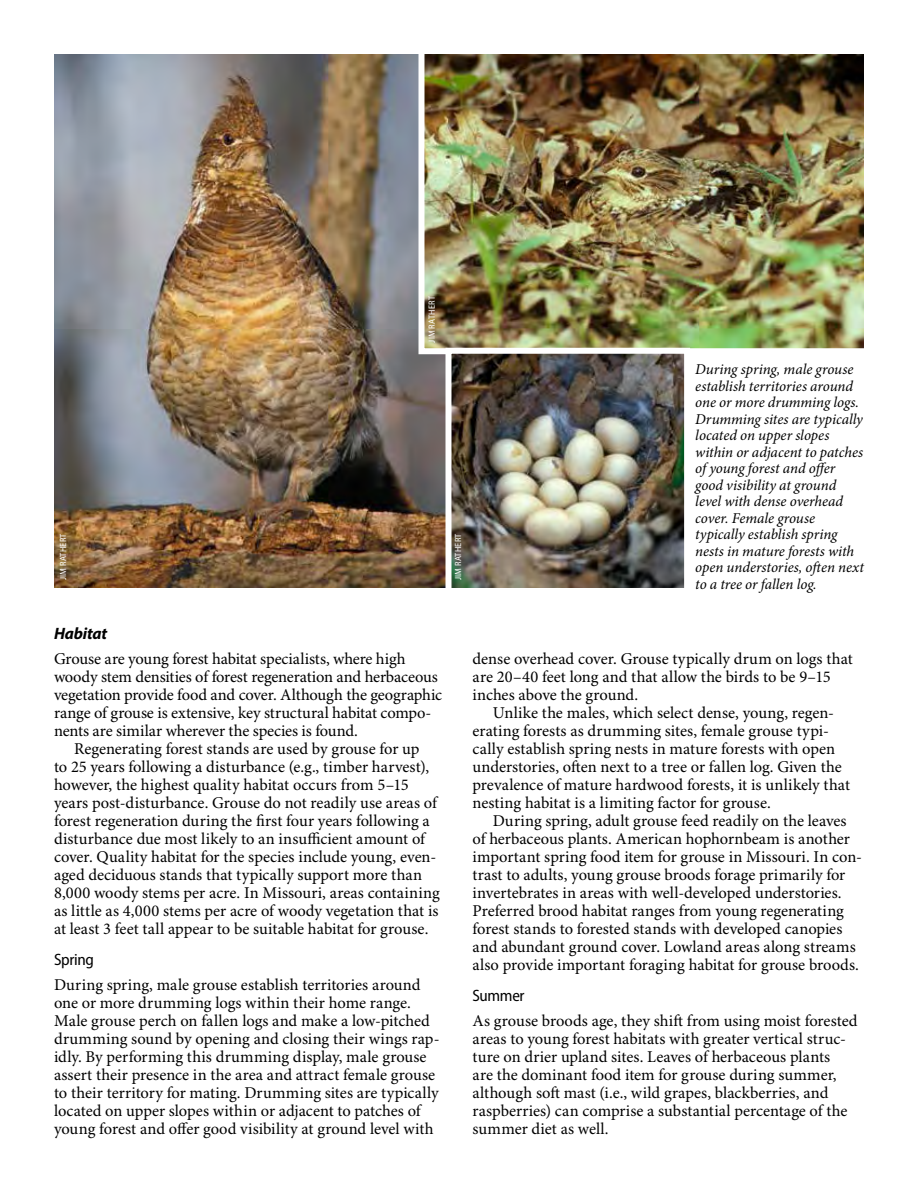
<style>
.page{position:relative;width:918px;height:1188px;background:#fff}
.page>*{position:absolute;margin:0;border:0;box-sizing:border-box;transform-origin:0 0}
.Text_Indent_P{font:16.5px/18px "Minion Pro";color:#000}
.Text_No_Indent_P{font:16.5px/18px "Minion Pro";color:#000}
.Subhead_H4{font:semi-condensed 16.5px "Myriad Pro";letter-spacing:-.02em;color:#000}
.Subhead_H3{font:italic 700 16.5px "Myriad Pro";letter-spacing:-.01em;color:#000}
.t1{font:italic 15px/16.5px "Minion Pro";letter-spacing:-.005em;color:#000}
.t2{font:semi-condensed 9px "Myriad Pro";letter-spacing:.03em;color:#fff}
</style>
<div class="page">
<img style="left:54px;top:54px;width:388px;height:534px">
<img style="left:416px;top:54px;width:448px;height:303px">
<img style="left:442px;top:345px;width:251px;height:243px">
<p class="t2" style="left:426px;top:343px;width:48px;rotate:-90deg">JIM RATHERT</p>
<p class="t2" style="left:58px;top:580px;width:48px;rotate:-90deg">JIM RATHERT</p>
<p class="t2" style="left:453px;top:580px;width:48px;rotate:-90deg">JIM RATHERT</p>
<p class="t1" style="left:695px;top:361px;width:170px">During spring, male grouse establish territories around one or more drumming logs.<br>Drumming sites are typically located on upper slopes within or adjacent to patches of young forest and offer good visibility at ground level with dense overhead cover. Female grouse typically establish spring nests in mature forests with open understories, often next to a tree or fallen log.</p>
<h3 class="Subhead_H3" style="left:54px;top:622px;width:55px">Habitat</h3>
<p class="Text_No_Indent_P" style="left:54px;top:650px;width:390px">Grouse are young forest habitat specialists, where high woody stem densities of forest regeneration and herbaceous vegetation provide food and cover. Although the geographic range of grouse is extensive, key structural habitat compo&shy;nents are similar wherever the species is found.</p>
<p class="Text_Indent_P" style="left:54px;top:740px;width:387px;text-indent:20px">Regenerating forest stands are used by grouse for up<br>to 25 years following a disturbance (e.g., timber harvest), however, the highest quality habitat occurs from 5–15 years post-disturbance. Grouse do not readily use areas of forest regeneration during the first four years following a disturbance due most likely to an insufficient amount of cover. Quality habitat for the species include young, even&shy;aged deciduous stands that typically support more than 8,000 woody stems per acre. In Missouri, areas containing as little as 4,000 stems per acre of woody vegetation that is at least 3 feet tall appear to be suitable habitat for grouse.</p>
<h4 class="Subhead_H4" style="left:54px;top:949px;width:41px">Spring</h4>
<p class="Text_No_Indent_P" style="left:54px;top:976px;width:387px">During spring, male grouse establish territories around one or more drumming logs within their home range.<br>Male grouse perch on fallen logs and make a low-pitched drumming sound by opening and closing their wings rap&shy;idly. By performing this drumming display, male grouse assert their presence in the area and attract female grouse to their territory for mating. Drumming sites are typically located on upper slopes within or adjacent to patches of young forest and offer good visibility at ground level with</p>
<p class="Text_No_Indent_P" style="left:472px;top:650px;width:382px">dense overhead cover. Grouse typically drum on logs that are 20–40 feet long and that allow the birds to be 9–15 inches above the ground.</p>
<p class="Text_Indent_P" style="left:472px;top:704px;width:379px;text-indent:20px">Unlike the males, which select dense, young, regen&shy;erating forests as drumming sites, female grouse typi&shy;cally establish spring nests in mature forests with open understories, often next to a tree or fallen log. Given the prevalence of mature hardwood forests, it is unlikely that nesting habitat is a limiting factor for grouse.</p>
<p class="Text_Indent_P" style="left:472px;top:812px;width:391px;text-indent:20px">During spring, adult grouse feed readily on the leaves of herbaceous plants. American hophornbeam is another important spring food item for grouse in Missouri. In con&shy;trast to adults, young grouse broods forage primarily for invertebrates in areas with well-developed understories.<br>Preferred brood habitat ranges from young regenerating forest stands to forested stands with developed canopies and abundant ground cover. Lowland areas along streams also provide important foraging habitat for grouse broods.</p>
<h4 class="Subhead_H4" style="left:472px;top:986px;width:54px">Summer</h4>
<p class="Text_No_Indent_P" style="left:472px;top:1013px;width:387px">As grouse broods age, they shift from using moist forested areas to young forest habitats with greater vertical struc&shy;ture on drier upland sites. Leaves of herbaceous plants<br>are the dominant food item for grouse during summer, although soft mast (i.e., wild grapes, blackberries, and raspberries) can comprise a substantial percentage of the summer diet as well.</p>
</div>
